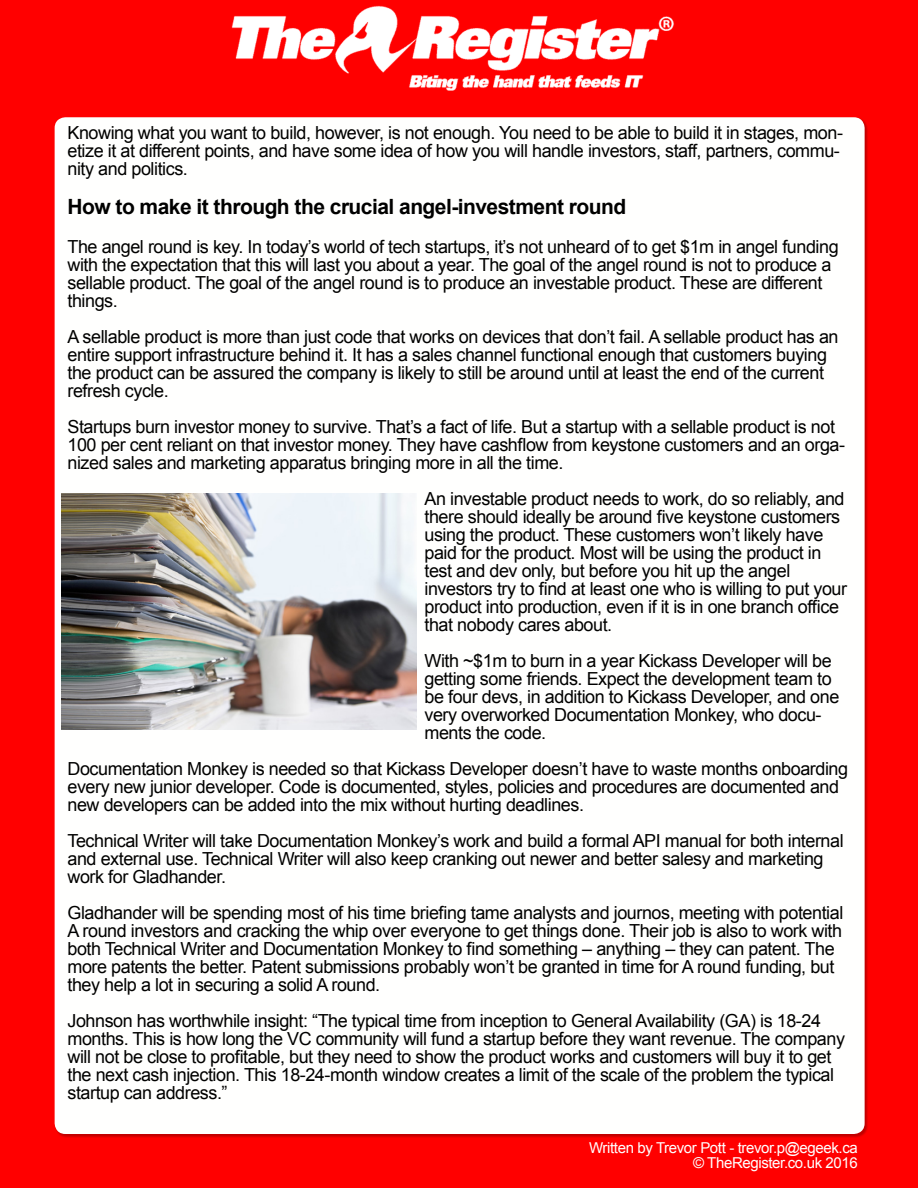
<style>
.page{position:relative;width:918px;height:1188px;background:#fff}
.page>*{position:absolute;margin:0;border:0;box-sizing:border-box;transform-origin:0 0}
.t1{font:700 21px "Arial";letter-spacing:-.025em;color:#000}
.t2{font:18px/18px "Arial";letter-spacing:-.025em;color:#000}
.t3{font:15px/15px "Arial";letter-spacing:-.025em;color:#fff;text-align:right}
</style>
<div class="page">
<img style="left:1px;top:1px;width:917px;height:1187px">
<div style="left:55px;top:117px;width:810px;height:1017px;background:#fffffe;border-radius:11px"></div>
<img style="left:61px;top:493px;width:355px;height:237px">
<p class="t2" style="left:68px;top:124px;width:777px">Knowing what you want to build, however, is not enough. You need to be able to build it in stages, mon&shy;etize it at different points, and have some idea of how you will handle investors, staff, partners, commu&shy;nity and politics.</p>
<p class="t1" style="left:68px;top:193px;width:560px">How to make it through the crucial angel-investment round</p>
<p class="t2" style="left:68px;top:238px;width:773px">The angel round is key. In today’s world of tech startups, it’s not unheard of to get $1m in angel funding with the expectation that this will last you about a year. The goal of the angel round is not to produce a sellable product. The goal of the angel round is to produce an investable product. These are different things.</p>
<p class="t2" style="left:68px;top:328px;width:773px">A sellable product is more than just code that works on devices that don’t fail. A sellable product has an entire support infrastructure behind it. It has a sales channel functional enough that customers buying the product can be assured the company is likely to still be around until at least the end of the current refresh cycle.</p>
<p class="t2" style="left:68px;top:418px;width:779px">Startups burn investor money to survive. That’s a fact of life. But a startup with a sellable product is not<br>100 per cent reliant on that investor money. They have cashflow from keystone customers and an orga&shy;nized sales and marketing apparatus bringing more in all the time.</p>
<p class="t2" style="left:424px;top:490px;width:424px">An investable product needs to work, do so reliably, and there should ideally be around five keystone customers using the product. These customers won’t likely have paid for the product. Most will be using the product in test and dev only, but before you hit up the angel investors try to find at least one who is willing to put your product into production, even if it is in one branch office that nobody cares about.</p>
<p class="t2" style="left:424px;top:652px;width:416px">With ~$1m to burn in a year Kickass Developer will be getting some friends. Expect the development team to be four devs, in addition to Kickass Developer, and one very overworked Documentation Monkey, who docu&shy;ments the code.</p>
<p class="t2" style="left:68px;top:760px;width:782px">Documentation Monkey is needed so that Kickass Developer doesn’t have to waste months onboarding every new junior developer. Code is documented, styles, policies and procedures are documented and new developers can be added into the mix without hurting deadlines.</p>
<p class="t2" style="left:68px;top:832px;width:778px">Technical Writer will take Documentation Monkey’s work and build a formal API manual for both internal and external use. Technical Writer will also keep cranking out newer and better salesy and marketing work for Gladhander.</p>
<p class="t2" style="left:68px;top:904px;width:777px">Gladhander will be spending most of his time briefing tame analysts and journos, meeting with potential A round investors and cracking the whip over everyone to get things done. Their job is also to work with both Technical Writer and Documentation Monkey to find something – anything – they can patent. The more patents the better. Patent submissions probably won’t be granted in time for A round funding, but they help a lot in securing a solid A round.</p>
<p class="t2" style="left:68px;top:1012px;width:779px">Johnson has worthwhile insight: “The typical time from inception to General Availability (GA) is 18-24 months. This is how long the VC community will fund a startup before they want revenue. The company will not be close to profitable, but they need to show the product works and customers will buy it to get the next cash injection. This 18-24-month window creates a limit of the scale of the problem the typical startup can address.”</p>
<p class="t3" style="left:589px;top:1140px;width:270px">Written by Trevor Pott - trevor.p@egeek.ca © TheRegister.co.uk 2016</p>
</div>
